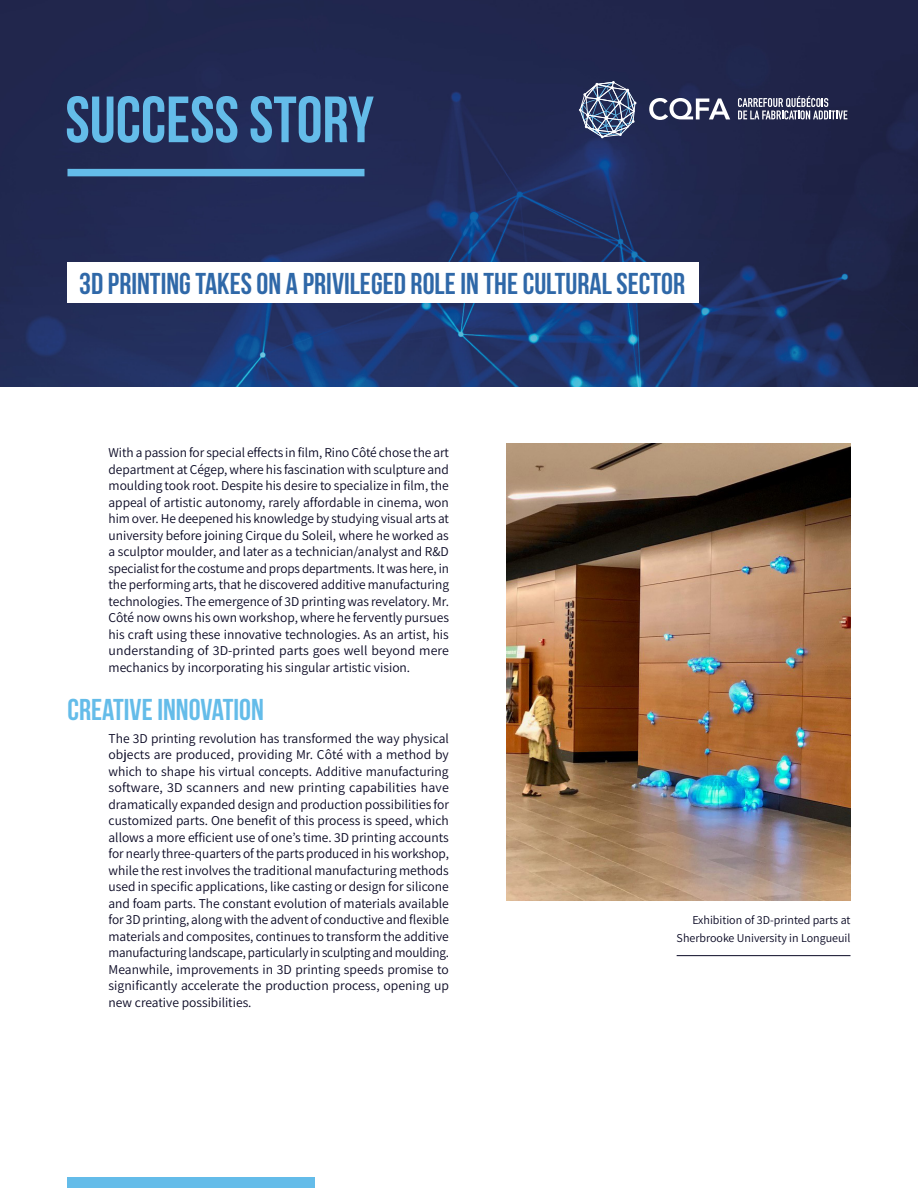
<style>
.page{position:relative;width:918px;height:1188px;background:#fff}
.page>*{position:absolute;margin:0;border:0;box-sizing:border-box;transform-origin:0 0}
.t1{font:700 65.25px "Bebas Neue";color:#64bce9}
.t2{font:700 30px "Bebas Neue";color:#2f68a8}
.t3{font:700 30px "Bebas Neue";color:#64bce9}
.t4{font:13.5px/16.5px "Assistant";color:#090823;text-align:justify}
.t5{font:12px/18px "Assistant";color:#090823;text-align:right}
</style>
<div class="page">
<img style="left:0;top:0;width:918px;height:387px">
<svg style="left:579px;top:81px;width:58px;height:57px;background:#5b6989"></svg>
<svg style="left:649px;top:98px;width:81px;height:22px"></svg>
<svg style="left:738px;top:96px;width:109px;height:23px;background:#6b6e86"></svg>
<div style="left:68px;top:262px;width:631px;height:41px;background:#fff"></div>
<div style="left:68px;top:1177px;width:247px;height:11px;background:#64bce9"></div>
<div style="left:68px;top:169px;width:296px;height:7px;background:#64bce9"></div>
<img style="left:507px;top:444px;width:343px;height:456px">
<hr style="left:677px;top:955px;width:174px;height:1px;background:#090823">
<h1 class="t1" style="left:65px;top:84px;width:310px">SUCCESS STORY</h1>
<h2 class="t2" style="left:79px;top:267px;width:607px">3D PRINTING TAKES ON A PRIVILEGED ROLE IN THE CULTURAL SECTOR</h2>
<p class="t4" style="left:109px;top:444px;width:342px">With a passion for special effects in film, Rino Côté chose the art department at Cégep, where his fascination with sculpture and moulding took root. Despite his desire to specialize in film, the appeal of artistic autonomy, rarely affordable in cinema, won him over. He deepened his knowledge by studying visual arts at university before joining Cirque du Soleil, where he worked as a sculptor moulder, and later as a technician/analyst and R&amp;D specialist for the costume and props departments. It was here, in the performing arts, that he discovered additive manufacturing technologies. The emergence of 3D printing was revelatory. Mr.<br>Côté now owns his own workshop, where he fervently pursues his craft using these innovative technologies. As an artist, his understanding of 3D-printed parts goes well beyond mere mechanics by incorporating his singular artistic vision.</p>
<h2 class="t3" style="left:68px;top:693px;width:198px">CREATIVE INNOVATION</h2>
<p class="t4" style="left:109px;top:729px;width:342px">The 3D printing revolution has transformed the way physical objects are produced, providing Mr. Côté with a method by which to shape his virtual concepts. Additive manufacturing software, 3D scanners and new printing capabilities have dramatically expanded design and production possibilities for customized parts. One benefit of this process is speed, which allows a more efficient use of one’s time. 3D printing accounts for nearly three-quarters of the parts produced in his workshop, while the rest involves the traditional manufacturing methods used in specific applications, like casting or design for silicone and foam parts. The constant evolution of materials available for 3D printing, along with the advent of conductive and flexible materials and composites, continues to transform the additive manufacturing landscape, particularly in sculpting and moulding.<br>Meanwhile, improvements in 3D printing speeds promise to significantly accelerate the production process, opening up new creative possibilities.</p>
<p class="t5" style="left:677px;top:910px;width:175px">Exhibition of 3D-printed parts at<br>Sherbrooke University in Longueuil</p>
</div>
